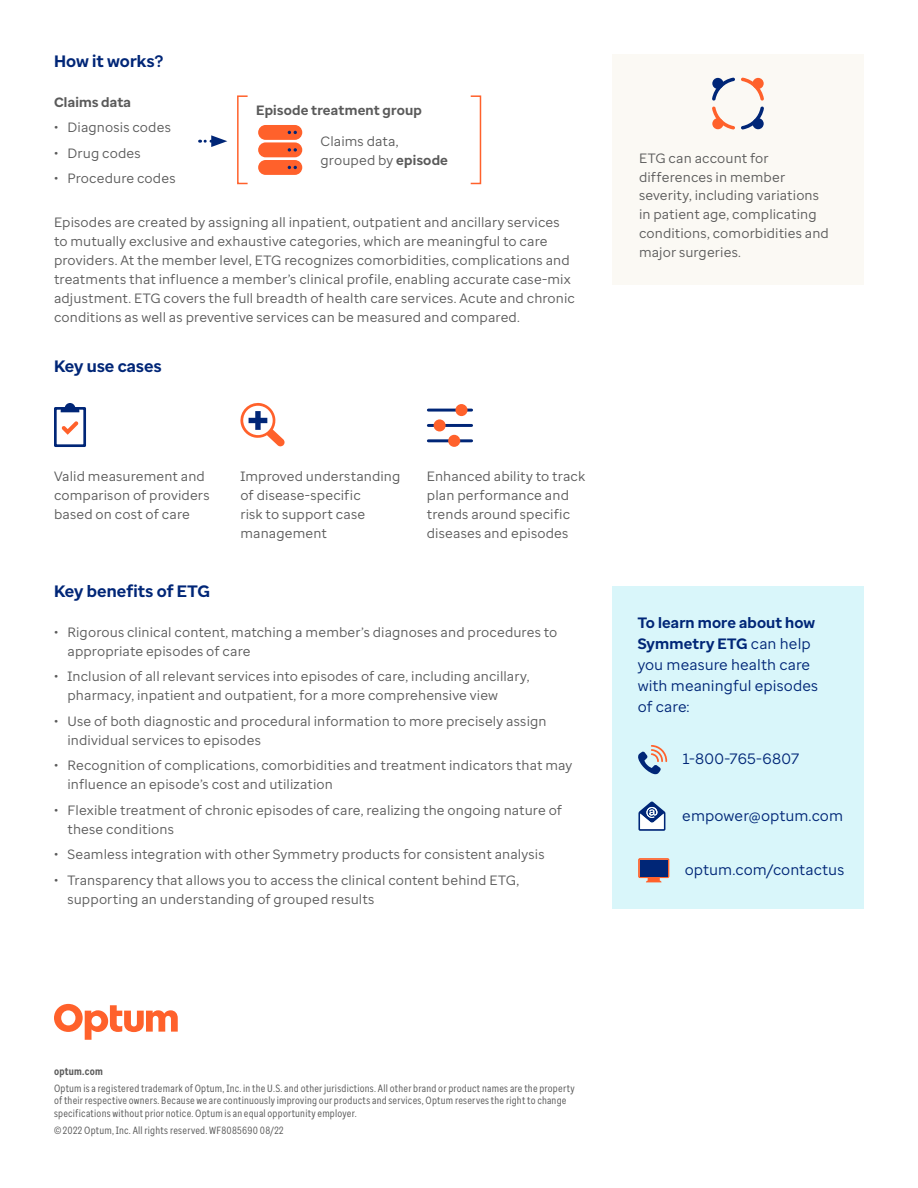
<style>
.page{position:relative;width:918px;height:1188px;background:#fff}
.page>*{position:absolute;margin:0;border:0;box-sizing:border-box;transform-origin:0 0}
.Body{font:700 16.5px "Optum Sans";letter-spacing:.005em;color:#002677}
.Call_to_action{font:15px/21px "Optum Sans";letter-spacing:.005em;color:#002677}
.Body-2{font:13.5px/18.9px "Optum Sans";letter-spacing:.01em;color:#5a5a5a}
.Subhead{font:700 13.5px "Optum Sans";letter-spacing:.015em;color:#5a5a5a}
.t1{font:10.5px/12.6px "Optum Sans Cond";letter-spacing:.02em;color:#5a5a5a}
.t2{font:700 10.5px "Optum Sans Cond";letter-spacing:.02em;color:#5a5a5a}
.s1{font-weight:700}
</style>
<div class="page">
<div style="left:258px;top:125px;width:44px;height:15px;background:#ff612b;border-radius:7px"></div>
<svg style="left:288px;top:131px;width:9px;height:3px"></svg>
<div style="left:258px;top:142px;width:44px;height:15px;background:#ff612b;border-radius:7px"></div>
<svg style="left:288px;top:148px;width:9px;height:4px"></svg>
<div style="left:258px;top:160px;width:44px;height:15px;background:#ff612b;border-radius:7px"></div>
<svg style="left:288px;top:166px;width:9px;height:3px"></svg>
<div style="left:237px;top:95px;width:11px;height:89px;border:2px solid #ff612b"></div>
<div style="left:470px;top:95px;width:11px;height:89px;border:2px solid #ff612b"></div>
<svg style="left:200px;top:135px;width:27px;height:12px"></svg>
<div style="left:612px;top:54px;width:252px;height:230px;background:#fbf9f4"></div>
<svg style="left:54px;top:403px;width:32px;height:44px"></svg>
<svg style="left:240px;top:403px;width:45px;height:43px"></svg>
<hr style="left:428px;top:409px;width:44px;height:3px;background:#002677">
<div style="left:455px;top:404px;width:13px;height:12px;background:#ff612b;border-radius:50%"></div>
<hr style="left:428px;top:439px;width:44px;height:3px;background:#002677">
<hr style="left:428px;top:424px;width:44px;height:3px;background:#002677">
<div style="left:434px;top:419px;width:12px;height:12px;background:#ff612b;border-radius:50%"></div>
<div style="left:448px;top:435px;width:12px;height:12px;background:#ff612b;border-radius:50%"></div>
<svg style="left:741px;top:78px;width:23px;height:51px"></svg>
<svg style="left:712px;top:78px;width:23px;height:51px"></svg>
<div style="left:712px;top:78px;width:11px;height:11px;background:#002677;border-radius:50%"></div>
<div style="left:753px;top:78px;width:11px;height:11px;background:#ff612b;border-radius:50%"></div>
<div style="left:712px;top:118px;width:11px;height:11px;background:#ff612b;border-radius:50%"></div>
<div style="left:753px;top:118px;width:11px;height:11px;background:#002677;border-radius:50%"></div>
<div style="left:612px;top:586px;width:252px;height:323px;background:#d9f6fa"></div>
<svg style="left:638px;top:745px;width:29px;height:29px"></svg>
<svg style="left:638px;top:801px;width:27px;height:30px"></svg>
<svg style="left:638px;top:858px;width:31px;height:24px"></svg>
<div style="left:640px;top:860px;width:28px;height:16px;background:#002677"></div>
<svg style="left:54px;top:1004px;width:124px;height:36px"></svg>
<p class="Body" style="left:54px;top:50px;width:111px">How it works?</p>
<p class="Subhead" style="left:54px;top:93px;width:79px">Claims data</p>
<p class="Body-2" style="left:54px;top:118px;width:118px">• Diagnosis codes</p>
<p class="Body-2" style="left:54px;top:144px;width:88px">• Drug codes</p>
<p class="Body-2" style="left:54px;top:169px;width:123px">• Procedure codes</p>
<p class="Subhead" style="left:256px;top:101px;width:167px">Episode treatment group</p>
<p class="Body-2" style="left:321px;top:131px;width:129px">Claims data, grouped by <span class="s1">episode</span></p>
<p class="Body-2" style="left:54px;top:213px;width:522px">Episodes are created by assigning all inpatient, outpatient and ancillary services to mutually exclusive and exhaustive categories, which are meaningful to care providers. At the member level, ETG recognizes comorbidities, complications and treatments that influence a member’s clinical profile, enabling accurate case-mix adjustment. ETG covers the full breadth of health care services. Acute and chronic conditions as well as preventive services can be measured and compared.</p>
<p class="Body" style="left:54px;top:355px;width:109px">Key use cases</p>
<p class="Body-2" style="left:54px;top:467px;width:157px">Valid measurement and comparison of providers based on cost of care</p>
<p class="Body-2" style="left:240px;top:467px;width:162px">Improved understanding of disease-specific<br>risk to support case management</p>
<p class="Body-2" style="left:427px;top:467px;width:160px">Enhanced ability to track plan performance and trends around specific diseases and episodes</p>
<p class="Body" style="left:54px;top:581px;width:158px">Key benefits of ETG</p>
<p class="Body-2" style="left:68px;top:622px;width:491px;text-indent:-14px">• Rigorous clinical content, matching a member’s diagnoses and procedures to appropriate episodes of care</p>
<p class="Body-2" style="left:68px;top:667px;width:463px;text-indent:-14px">• Inclusion of all relevant services into episodes of care, including ancillary, pharmacy, inpatient and outpatient, for a more comprehensive view</p>
<p class="Body-2" style="left:68px;top:711px;width:481px;text-indent:-14px">• Use of both diagnostic and procedural information to more precisely assign individual services to episodes</p>
<p class="Body-2" style="left:68px;top:756px;width:506px;text-indent:-14px">• Recognition of complications, comorbidities and treatment indicators that may influence an episode’s cost and utilization</p>
<p class="Body-2" style="left:68px;top:800px;width:496px;text-indent:-14px">• Flexible treatment of chronic episodes of care, realizing the ongoing nature of these conditions</p>
<p class="Body-2" style="left:54px;top:845px;width:492px">• Seamless integration with other Symmetry products for consistent analysis</p>
<p class="Body-2" style="left:68px;top:871px;width:453px;text-indent:-14px">• Transparency that allows you to access the clinical content behind ETG, supporting an understanding of grouped results</p>
<p class="Body-2" style="left:639px;top:148px;width:191px">ETG can account for differences in member severity, including variations in patient age, complicating conditions, comorbidities and major surgeries.</p>
<p class="Call_to_action" style="left:638px;top:612px;width:182px"><span class="s1">To learn more about how<br>Symmetry ETG</span> can help you measure health care with meaningful episodes of care:</p>
<p class="Call_to_action" style="left:683px;top:748px;width:118px">1-800-765-6807</p>
<p class="Call_to_action" style="left:682px;top:805px;width:162px">empower@optum.com</p>
<p class="Call_to_action" style="left:685px;top:859px;width:161px">optum.com/contactus</p>
<p class="t2" style="left:54px;top:1064px;width:50px">optum.com</p>
<p class="t1" style="left:54px;top:1082px;width:522px">Optum is a registered trademark of Optum, Inc. in the U.S. and other jurisdictions. All other brand or product names are the property of their respective owners. Because we are continuously improving our products and services, Optum reserves the right to change specifications without prior notice. Optum is an equal opportunity employer.</p>
<p class="t1" style="left:54px;top:1124px;width:231px">© 2022 Optum, Inc. All rights reserved. WF8085690 08/22</p>
</div>
